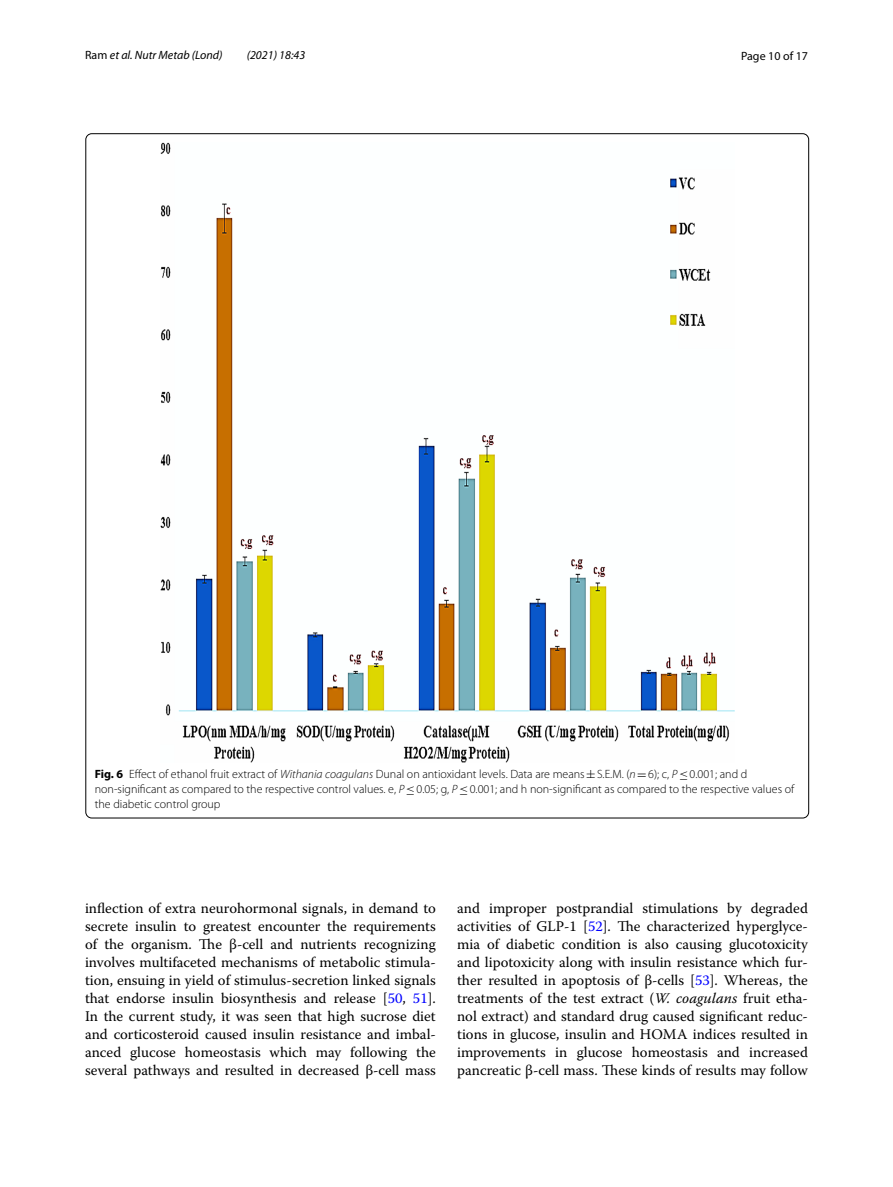
<style>
.page{position:relative;width:893px;height:1187px;background:#fff}
.page>*{position:absolute;margin:0;border:0;box-sizing:border-box;transform-origin:0 0}
.t1{font:14.7px/18px "Warnock Pro";color:#000;text-align:justify}
.t2{font:300 12px/15px "Myriad Pro";color:#000}
.t3{font:italic 12px "Myriad Pro";color:#000}
.t4{font:12px "Myriad Pro";color:#000}
.s1{font-style:normal}
.s2{font-weight:700}
.s3{font-style:italic}
.s4{font-family:"MTSY";font-weight:400}
.s5{color:#00f}
</style>
<div class="page">
<img style="left:160px;top:143px;width:574px;height:619px">
<p class="t3" style="left:85px;top:48px;width:139px"><span class="s1">Ram</span> et al. Nutr Metab (Lond)</p>
<p class="t3" style="left:247px;top:48px;width:60px">(2021) 18:43</p>
<p class="t4" style="left:741px;top:48px;width:68px">Page 10 of 17</p>
<p class="t2" style="left:95px;top:766px;width:701px"><span class="s2">Fig. 6</span> Effect of ethanol fruit extract of <span class="s3">Withania coagulans</span> Dunal on antioxidant levels. Data are means<span class="s4">±</span>S.E.M. (<span class="s3">n</span><span class="s4">=</span>6); c, <span class="s3">P</span><span class="s4">≤</span>0.001; and d non-significant as compared to the respective control values. e, <span class="s3">P</span><span class="s4">≤</span>0.05; g, <span class="s3">P</span><span class="s4">≤</span>0.001; and h non-significant as compared to the respective values of the diabetic control group</p>
<p class="t1" style="left:85px;top:899px;width:352px">inflection of extra neurohormonal signals, in demand to secrete insulin to greatest encounter the requirements of the organism. The β-cell and nutrients recognizing involves multifaceted mechanisms of metabolic stimula&shy;tion, ensuing in yield of stimulus-secretion linked signals that endorse insulin biosynthesis and release [<span class="s5">50</span>, <span class="s5">51</span>].<br>In the current study, it was seen that high sucrose diet and corticosteroid caused insulin resistance and imbal&shy;anced glucose homeostasis which may following the several pathways and resulted in decreased β-cell mass</p>
<p class="t1" style="left:457px;top:899px;width:352px">and improper postprandial stimulations by degraded activities of GLP-1 [<span class="s5">52</span>]. The characterized hyperglyce&shy;mia of diabetic condition is also causing glucotoxicity and lipotoxicity along with insulin resistance which fur&shy;ther resulted in apoptosis of β-cells [<span class="s5">53</span>]. Whereas, the treatments of the test extract (<span class="s3">W. coagulans</span> fruit etha&shy;nol extract) and standard drug caused significant reduc&shy;tions in glucose, insulin and HOMA indices resulted in improvements in glucose homeostasis and increased pancreatic β-cell mass. These kinds of results may follow</p>
</div>
